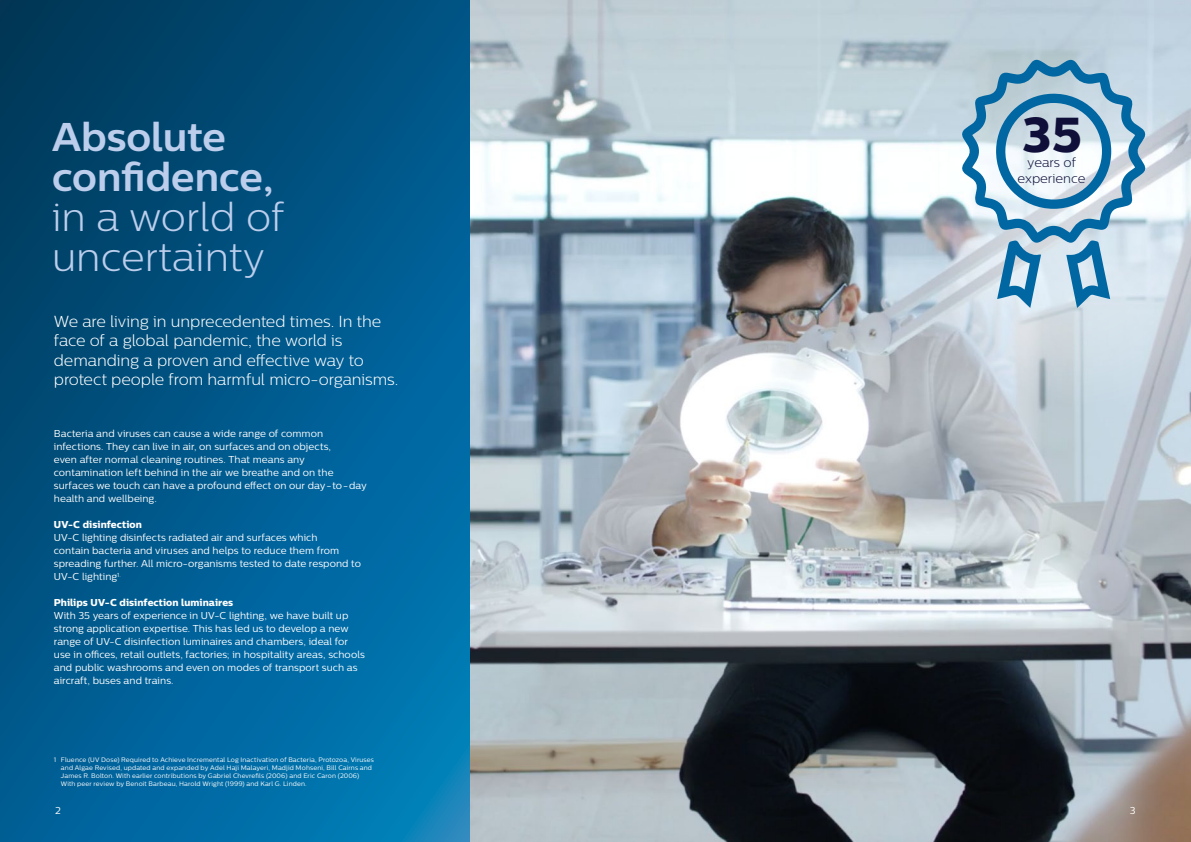
<style>
.page{position:relative;width:1191px;height:842px;background:#fff}
.page>*{position:absolute;margin:0;border:0;box-sizing:border-box;transform-origin:0 0}
.t1{font:49px "Centrale Sans X Bold";color:#0f0f39}
.t2{font:300 40px/40px "Centrale Sans";color:#bcceec}
.t3{font:700 40px/40px "Centrale Sans";color:#bcceec}
.t4{font:300 16px/19.5px "Centrale Sans";letter-spacing:-.005em;color:#fff}
.t5{font:300 13px/15.6px "Centrale Sans";color:#0f0f39;text-align:center}
.t6{font:10px/13px "Centrale Sans";letter-spacing:.005em;color:#fff}
.t7{font:10px "Centrale Sans X Bold";color:#fff}
.t8{font:6.5px/8px "Centrale Sans";letter-spacing:.02em;color:#fff}
</style>
<div class="page">
<svg style="left:0;top:0;width:471px;height:842px;background:#00598b"></svg>
<img style="left:471px;top:0;width:720px;height:842px">
<svg style="left:930px;top:74px;width:261px;height:334px;background:#cad4dd"></svg>
<svg style="left:961px;top:60px;width:185px;height:248px;background:#a1c3d7"></svg>
<h2 class="t3" style="left:52px;top:116px;width:223px">Absolute confidence,</h2>
<h2 class="t2" style="left:52px;top:196px;width:234px">in a world of uncertainty</h2>
<h3 class="t4" style="left:54px;top:311px;width:346px">We are living in unprecedented times. In the face of a global pandemic, the world is demanding a proven and effective way to protect people from harmful micro-organisms.</h3>
<p class="t6" style="left:54px;top:427px;width:314px">Bacteria and viruses can cause a wide range of common infections. They can live in air, on surfaces and on objects,<br>even after normal cleaning routines. That means any contamination left behind in the air we breathe and on the surfaces we touch can have a profound effect on our day-to-day health and wellbeing.</p>
<p class="t7" style="left:54px;top:519px;width:90px">UV-C disinfection</p>
<p class="t6" style="left:54px;top:531px;width:308px">UV-C lighting disinfects radiated air and surfaces which<br>contain bacteria and viruses and helps to reduce them from spreading further. All micro-organisms tested to date respond to UV-C lighting<sup>1.</sup></p>
<p class="t7" style="left:54px;top:597px;width:181px">Philips UV-C disinfection luminaires</p>
<p class="t6" style="left:54px;top:609px;width:313px">With 35 years of experience in UV-C lighting, we have built up strong application expertise. This has led us to develop a new range of UV-C disinfection luminaires and chambers, ideal for use in offices, retail outlets, factories; in hospitality areas, schools and public washrooms and even on modes of transport such as aircraft, buses and trains.</p>
<p class="t8" style="left:61px;top:756px;width:314px;text-indent:-7px">1 Fluence (UV Dose) Required to Achieve Incremental Log Inactivation of Bacteria, Protozoa, Viruses and Algae Revised, updated and expanded by Adel Haji Malayeri, Madjid Mohseni, Bill Cairns and James R. Bolton. With earlier contributions by Gabriel Chevrefils (2006) and Eric Caron (2006)<br>With peer review by Benoit Barbeau, Harold Wright (1999) and Karl G. Linden.</p>
<h1 class="t1" style="left:1021px;top:104px;width:62px">35</h1>
<h3 class="t5" style="left:1017px;top:155px;width:69px">years of experience</h3>
<p class="t6" style="left:55px;top:804px;width:7px">2</p>
<p class="t6" style="left:1130px;top:804px;width:7px">3</p>
</div>
